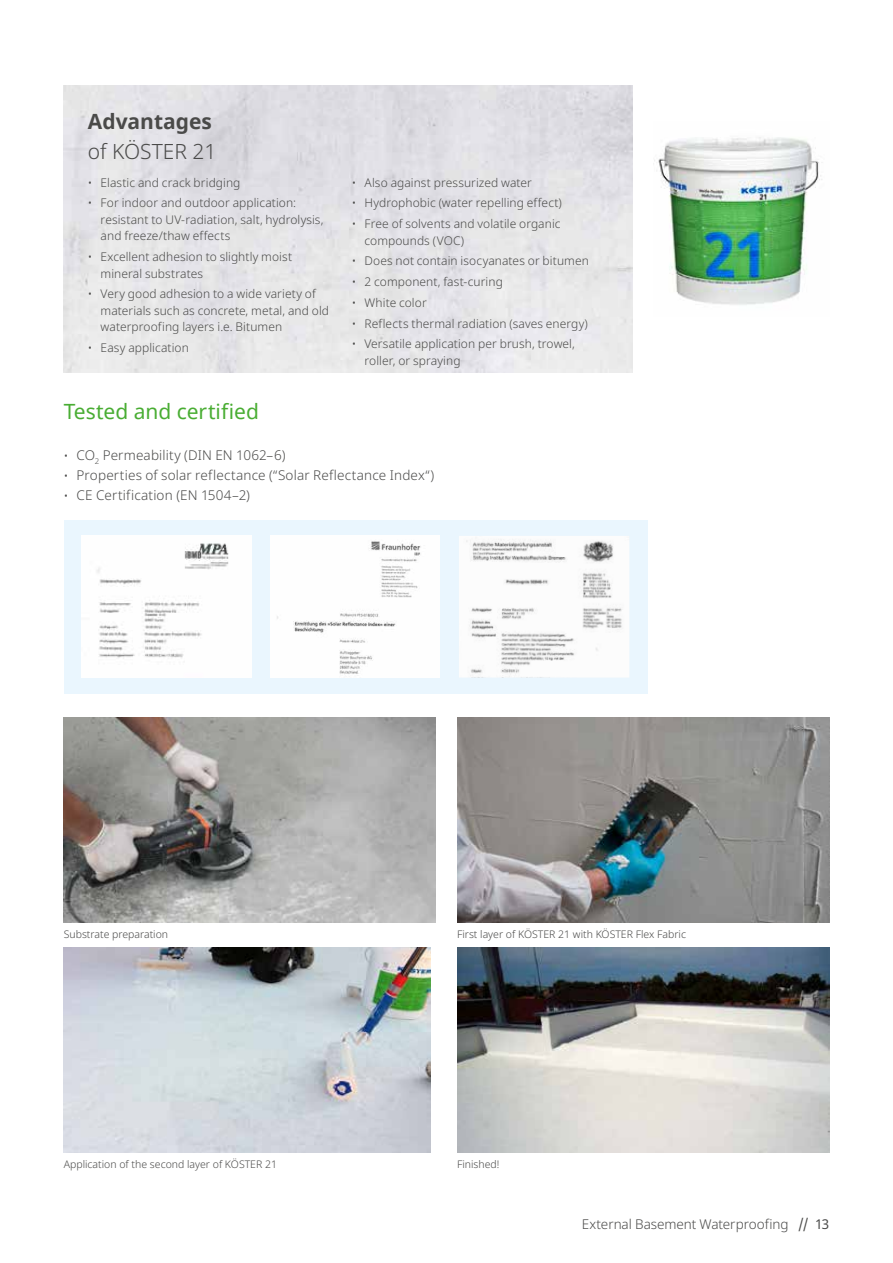
<style>
.page{position:relative;width:893px;height:1263px;background:#fff}
.page>*{position:absolute;margin:0;border:0;box-sizing:border-box;transform-origin:0 0}
.t1{font:21px "Noto Sans";color:#49ad33}
.t2{font:700 21px "Noto Sans";color:#4a4a49}
.t3{font:300 21px "Noto Sans";color:#4a4a49}
.t4{font:300 13.5px "Noto Sans";letter-spacing:.01em;color:#4a4a49}
.t5{font:300 12px/16.5px "Noto Sans";letter-spacing:.005em;color:#4a4a49}
.t6{font:300 10.5px "Noto Sans";color:#4a4a49}
.s1{font-size:12px}
.s2{font-weight:400}
</style>
<div class="page">
<img style="left:64px;top:717px;width:372px;height:205px">
<img style="left:457px;top:717px;width:372px;height:205px">
<img style="left:64px;top:947px;width:367px;height:205px">
<img style="left:457px;top:947px;width:372px;height:205px">
<img style="left:654px;top:137px;width:168px;height:168px">
<div style="left:64px;top:520px;width:583px;height:173px;background:#eaf6fe"></div>
<img style="left:459px;top:536px;width:170px;height:141px">
<img style="left:270px;top:536px;width:170px;height:141px">
<img style="left:82px;top:536px;width:169px;height:141px">
<h1 class="t2" style="left:88px;top:106px;width:126px">Advantages</h1>
<h1 class="t3" style="left:88px;top:136px;width:130px">of KÖSTER 21</h1>
<p class="t5" style="left:88px;top:174px;width:154px">• Elastic and crack bridging</p>
<p class="t5" style="left:101px;top:195px;width:224px;text-indent:-13px">• For indoor and outdoor application: resistant to UV-radiation, salt, hydrolysis, and freeze/thaw effects</p>
<p class="t5" style="left:101px;top:249px;width:193px;text-indent:-13px">• Excellent adhesion to slightly moist mineral substrates</p>
<p class="t5" style="left:101px;top:286px;width:230px;text-indent:-13px">• Very good adhesion to a wide variety of materials such as concrete, metal, and old waterproofing layers i.e. Bitumen</p>
<p class="t5" style="left:88px;top:340px;width:103px">• Easy application</p>
<h1 class="t1" style="left:64px;top:397px;width:197px">Tested and certified</h1>
<p class="t5" style="left:352px;top:174px;width:182px">• Also against pressurized water</p>
<p class="t5" style="left:352px;top:195px;width:212px">• Hydrophobic (water repelling effect)</p>
<p class="t5" style="left:365px;top:216px;width:197px;text-indent:-13px">• Free of solvents and volatile organic compounds (VOC)</p>
<p class="t5" style="left:352px;top:253px;width:239px">• Does not contain isocyanates or bitumen</p>
<p class="t5" style="left:352px;top:274px;width:153px">• 2 component, fast-curing</p>
<p class="t5" style="left:352px;top:295px;width:76px">• White color</p>
<p class="t5" style="left:352px;top:315px;width:237px">• Reflects thermal radiation (saves energy)</p>
<p class="t5" style="left:365px;top:336px;width:212px;text-indent:-13px">• Versatile application per brush, trowel, roller, or spraying</p>
<p class="t4" style="left:64px;top:445px;width:223px"><span class="s1">•</span> CO<sub>2</sub> Permeability (DIN EN 1062–6)</p>
<p class="t4" style="left:64px;top:465px;width:372px"><span class="s1">•</span> Properties of solar reflectance (“Solar Reflectance Index“)</p>
<p class="t4" style="left:64px;top:486px;width:188px"><span class="s1">•</span> CE Certification (EN 1504–2)</p>
<p class="t6" style="left:64px;top:927px;width:106px">Substrate preparation</p>
<p class="t6" style="left:457px;top:927px;width:230px">First layer of KÖSTER 21 with KÖSTER Flex Fabric</p>
<p class="t6" style="left:64px;top:1157px;width:215px">Application of the second layer of KÖSTER 21</p>
<p class="t6" style="left:457px;top:1157px;width:44px">Finished!</p>
<p class="t4" style="left:582px;top:1214px;width:249px">External Basement Waterproofing <span class="s2">// 13</span></p>
</div>
